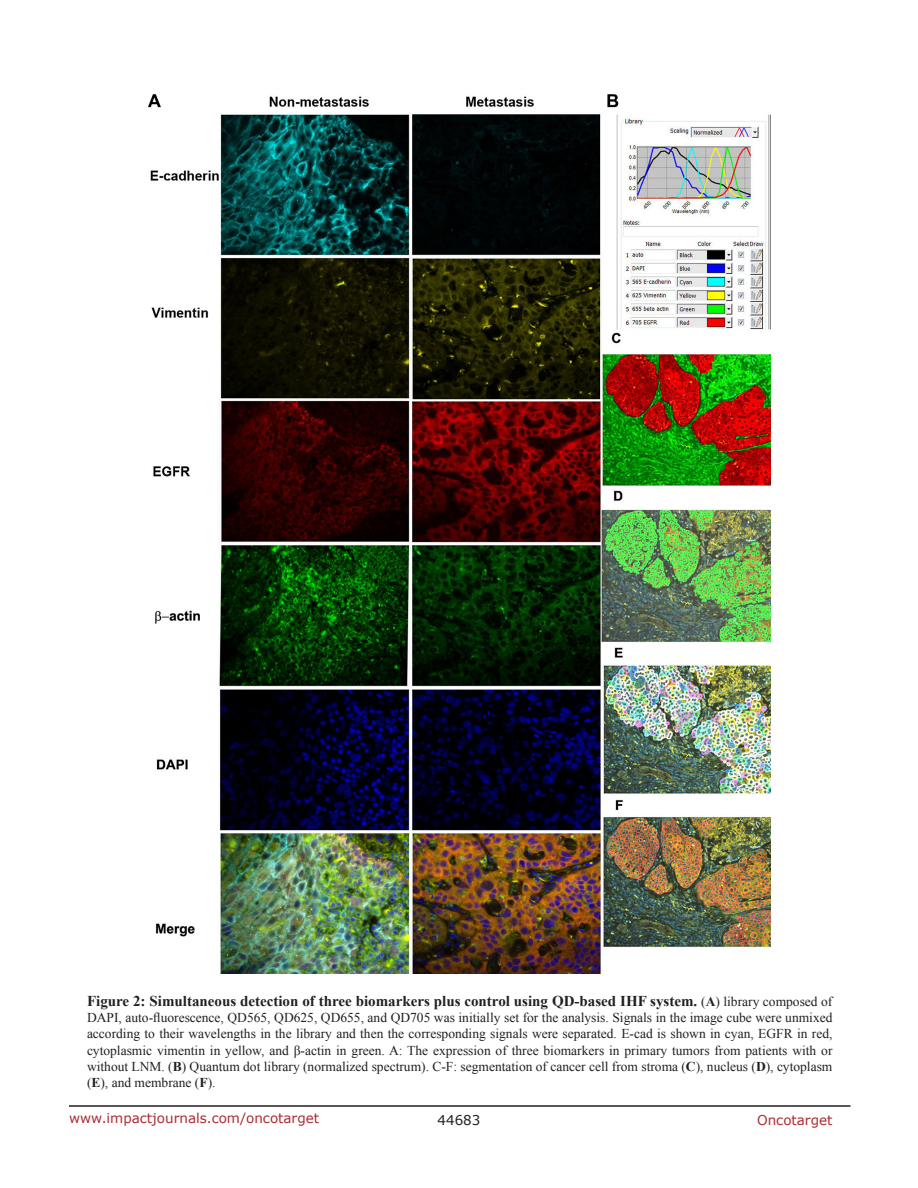
<style>
.page{position:relative;width:918px;height:1188px;background:#fff}
.page>*{position:absolute;margin:0;border:0;box-sizing:border-box;transform-origin:0 0}
.t1{font:700 15px "Times New Roman";color:#231f20}
.t2{font:13.5px/16.2px "Times New Roman";color:#231f20;text-align:justify}
.t3{font:13.5px "Verdana";color:#ac2b31}
.t4{font:13.5px "Verdana";color:#231f20}
.s1{font-weight:400;font-size:13.5px}
.s2{font-size:13.5px}
.s3{font-weight:700}
</style>
<div class="page">
<hr style="left:69px;top:1105px;width:781px;height:2px;background:#231f20">
<img style="left:148px;top:95px;width:622px;height:878px">
<p class="t1" style="left:87px;top:991px;width:747px">Figure 2: Simultaneous detection of three biomarkers plus control using QD-based IHF system. <span class="s1">(</span><span class="s2">A</span><span class="s1">) library composed of</span></p>
<p class="t2" style="left:87px;top:1009px;width:747px">DAPI, auto-fluorescence, QD565, QD625, QD655, and QD705 was initially set for the analysis. Signals in the image cube were unmixed according to their wavelengths in the library and then the corresponding signals were separated. E-cad is shown in cyan, EGFR in red, cytoplasmic vimentin in yellow, and β-actin in green. A: The expression of three biomarkers in primary tumors from patients with or without LNM. (<span class="s3">B</span>) Quantum dot library (normalized spectrum). C-F: segmentation of cancer cell from stroma (<span class="s3">C</span>), nucleus (<span class="s3">D</span>), cytoplasm (<span class="s3">E</span>), and membrane (<span class="s3">F</span>).</p>
<p class="t3" style="left:69px;top:1109px;width:252px">www.impactjournals.com/oncotarget</p>
<p class="t4" style="left:438px;top:1111px;width:44px">44683</p>
<p class="t3" style="left:757px;top:1111px;width:77px">Oncotarget</p>
</div>
